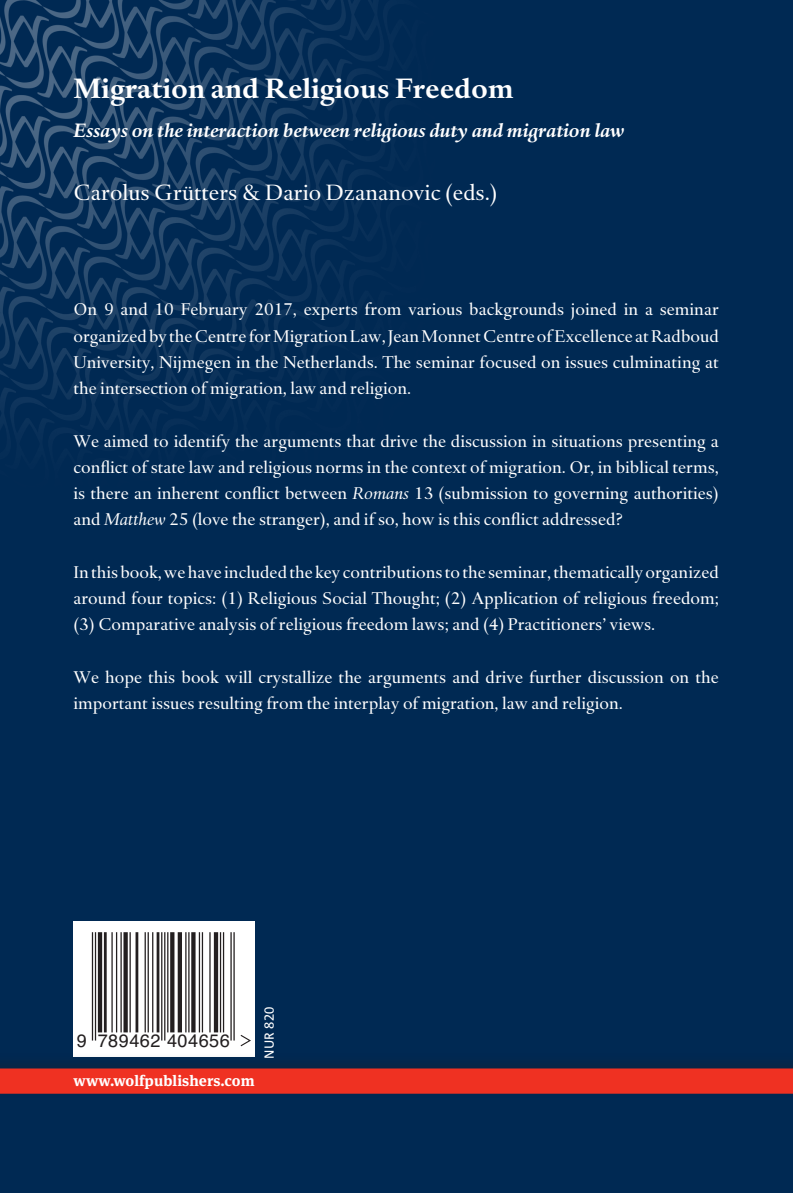
<style>
.page{position:relative;width:793px;height:1193px;background:#fff}
.page>*{position:absolute;margin:0;border:0;box-sizing:border-box;transform-origin:0 0}
.t1{font:700 28px "Haarlemmer";color:#fff}
.t2{font:22.75px "Haarlemmer";color:#fff}
.t3{font:italic 700 19.25px "Haarlemmer";color:#fff}
.t4{font:18.03px "Helvetica";letter-spacing:.025em;color:#231f20}
.t5{font:17.5px/26.2px "Haarlemmer";color:#fff;text-align:justify}
.t6{font:700 15.22px "Meta Serif OT";letter-spacing:.005em;color:#fff}
.t7{font:13.12px "Corpid C1";color:#fff}
.s1{font-style:italic}
</style>
<div class="page">
<hr style="left:792px;top:0;width:1px;height:1193px;background:#231f20">
<div style="left:0;top:0;width:792px;height:1113px;background:#002953"></div>
<svg style="left:73px;top:921px;width:181px;height:132px;background:#f4f4f4"></svg>
<hr style="left:92px;top:932px;width:1px;height:109px;background:#231f20">
<hr style="left:95px;top:932px;width:1px;height:109px;background:#231f20">
<hr style="left:98px;top:932px;width:4px;height:100px;background:#231f20">
<hr style="left:104px;top:932px;width:3px;height:100px;background:#231f20">
<hr style="left:111px;top:932px;width:2px;height:100px;background:#231f20">
<hr style="left:116px;top:932px;width:1px;height:100px;background:#231f20">
<hr style="left:120px;top:932px;width:2px;height:100px;background:#231f20">
<div style="left:123px;top:932px;width:5px;height:100px;background:#231f20"></div>
<hr style="left:129px;top:932px;width:2px;height:100px;background:#231f20">
<hr style="left:135px;top:932px;width:3px;height:100px;background:#231f20">
<hr style="left:144px;top:932px;width:2px;height:100px;background:#231f20">
<hr style="left:147px;top:932px;width:2px;height:100px;background:#231f20">
<hr style="left:152px;top:932px;width:1px;height:100px;background:#231f20">
<hr style="left:156px;top:932px;width:3px;height:100px;background:#231f20">
<hr style="left:161px;top:932px;width:1px;height:109px;background:#231f20">
<hr style="left:164px;top:932px;width:1px;height:109px;background:#231f20">
<hr style="left:167px;top:932px;width:1px;height:100px;background:#231f20">
<svg style="left:170px;top:932px;width:4px;height:100px"></svg>
<hr style="left:178px;top:932px;width:4px;height:100px;background:#231f20">
<hr style="left:185px;top:932px;width:1px;height:100px;background:#231f20">
<hr style="left:188px;top:932px;width:1px;height:100px;background:#231f20">
<svg style="left:191px;top:932px;width:4px;height:100px"></svg>
<hr style="left:199px;top:932px;width:1px;height:100px;background:#231f20">
<hr style="left:202px;top:932px;width:1px;height:100px;background:#231f20">
<hr style="left:209px;top:932px;width:1px;height:100px;background:#231f20">
<hr style="left:214px;top:932px;width:4px;height:100px;background:#231f20">
<hr style="left:220px;top:932px;width:1px;height:100px;background:#231f20">
<hr style="left:223px;top:932px;width:1px;height:100px;background:#231f20">
<hr style="left:230px;top:932px;width:2px;height:109px;background:#231f20">
<hr style="left:233px;top:932px;width:2px;height:109px;background:#231f20">
<svg style="left:239px;top:1034px;width:13px;height:13px"></svg>
<div style="left:49px;top:1119px;width:743px;height:74px;background:#002953"></div>
<div style="left:0;top:1053px;width:792px;height:66px;background:#002953"></div>
<svg style="left:0;top:1068px;width:792px;height:26px;background:#e73023"></svg>
<img style="left:0;top:0;width:372px;height:426px">
<h1 class="t1" style="left:73px;top:70px;width:441px">Migration and Religious Freedom</h1>
<p class="t3" style="left:73px;top:118px;width:552px">Essays on the interaction between religious duty and migration law</p>
<h2 class="t2" style="left:73px;top:180px;width:425px">Carolus Grütters &amp; Dario Dzananovic (eds.)</h2>
<p class="t5" style="left:73px;top:297px;width:646px">On 9 and 10 February 2017, experts from various backgrounds joined in a seminar organized by the Centre for Migration Law, Jean Monnet Centre of Excellence at Radboud University, Nijmegen in the Netherlands. The seminar focused on issues culminating at the intersection of migration, law and religion.</p>
<p class="t5" style="left:73px;top:428px;width:646px">We aimed to identify the arguments that drive the discussion in situations presenting a conflict of state law and religious norms in the context of migration. Or, in biblical terms, is there an inherent conflict between <span class="s1">Romans</span> 13 (submission to governing authorities) and <span class="s1">Matthew</span> 25 (love the stranger), and if so, how is this conflict addressed?</p>
<p class="t5" style="left:73px;top:559px;width:646px">In this book, we have included the key contributions to the seminar, thematically organized around four topics: (1) Religious Social Thought; (2) Application of religious freedom; (3) Comparative analysis of religious freedom laws; and (4) Practitioners’ views.</p>
<p class="t5" style="left:73px;top:664px;width:646px">We hope this book will crystallize the arguments and drive further discussion on the important issues resulting from the interplay of migration, law and religion.</p>
<p class="t4" style="left:77px;top:1026px;width:154px">9 789462 404656</p>
<p class="t6" style="left:73px;top:1071px;width:183px">www.wolfpublishers.com</p>
<p class="t7" style="left:261px;top:1059px;width:53px;rotate:-90deg">NUR 820</p>
</div>
